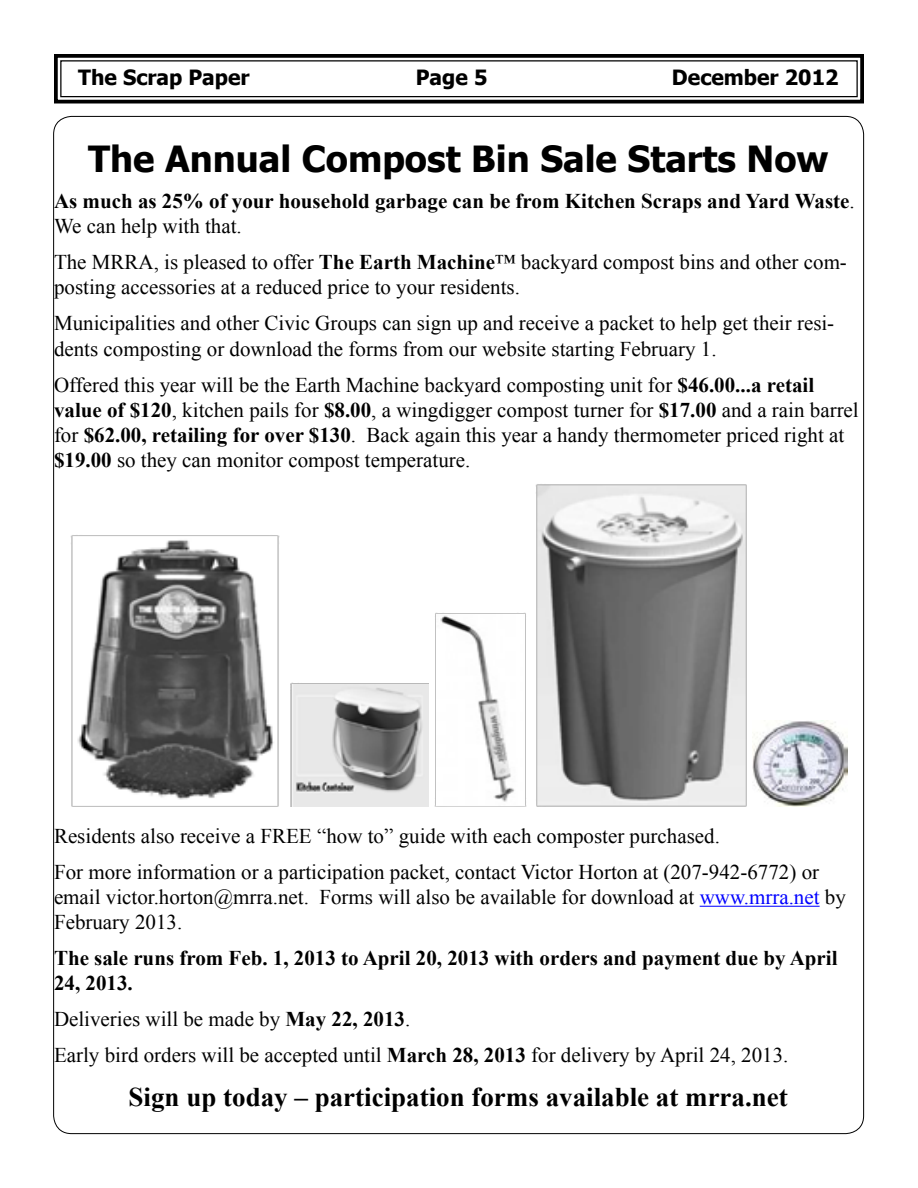
<style>
.page{position:relative;width:918px;height:1188px;background:#fff}
.page>*{position:absolute;margin:0;border:0;box-sizing:border-box;transform-origin:0 0}
.t1{font:700 36px "Tahoma";color:#000}
.t2{font:700 27px "Times New Roman";color:#000}
.t3{font:21px/25.2px "Times New Roman";color:#000}
.t4{font:700 21px/25.2px "Times New Roman";color:#000}
.t5{font:700 21px "Tahoma";color:#000}
.s1{font-weight:400}
.s2{font-weight:700}
.s3{color:#00f}
</style>
<div class="page">
<svg style="left:54px;top:54px;width:810px;height:50px"></svg>
<div style="left:60px;top:60px;width:798px;height:37px;border:1px solid #000"></div>
<hr style="left:700px;top:906px;width:120px;height:1px;background:#00f">
<img style="left:70px;top:535px;width:209px;height:272px">
<img style="left:291px;top:682px;width:137px;height:125px">
<img style="left:434px;top:612px;width:92px;height:195px">
<img style="left:536px;top:484px;width:211px;height:323px">
<img style="left:752px;top:720px;width:95px;height:87px">
<p class="t5" style="left:78px;top:63px;width:173px">The Scrap Paper</p>
<p class="t5" style="left:416px;top:63px;width:73px">Page 5</p>
<p class="t5" style="left:672px;top:63px;width:168px">December 2012</p>
<h1 class="t1" style="left:88px;top:134px;width:742px">The Annual Compost Bin Sale Starts Now</h1>
<p class="t4" style="left:54px;top:188px;width:802px">As much as 25% of your household garbage can be from Kitchen Scraps and Yard Waste<span class="s1">.<br>We can help with that.</span></p>
<p class="t3" style="left:54px;top:249px;width:794px">The MRRA, is pleased to offer <span class="s2">The Earth Machine</span>™ backyard compost bins and other com&shy;posting accessories at a reduced price to your residents.</p>
<p class="t3" style="left:54px;top:310px;width:782px">Municipalities and other Civic Groups can sign up and receive a packet to help get their resi&shy;dents composting or download the forms from our website starting February 1.</p>
<p class="t3" style="left:54px;top:372px;width:806px">Offered this year will be the Earth Machine backyard composting unit for <span class="s2">$46.00...a retail value of $120</span>, kitchen pails for <span class="s2">$8.00</span>, a wingdigger compost turner for <span class="s2">$17.00</span> and a rain barrel for <span class="s2">$62.00, retailing for over $130</span>. Back again this year a handy thermometer priced right at <span class="s2">$19.00</span> so they can monitor compost temperature.</p>
<p class="t3" style="left:54px;top:817px;width:767px;line-height:36px">Residents also receive a FREE “how to” guide with each composter purchased.<br>For more information or a participation packet, contact Victor Horton at (207-942-6772) or</p>
<p class="t3" style="left:54px;top:884px;width:793px">email victor.horton@mrra.net. Forms will also be available for download at <span class="s3">www.mrra.net</span> by<br>February 2013.</p>
<p class="t4" style="left:54px;top:945px;width:785px">The sale runs from Feb. 1, 2013 to April 20, 2013 with orders and payment due by April<br>24, 2013.</p>
<p class="t3" style="left:54px;top:1001px;width:736px;line-height:36px">Deliveries will be made by <span class="s2">May 22, 2013</span>.<br>Early bird orders will be accepted until <span class="s2">March 28, 2013</span> for delivery by April 24, 2013.</p>
<p class="t2" style="left:129px;top:1078px;width:661px">Sign up today – participation forms available at mrra.net</p>
</div>
